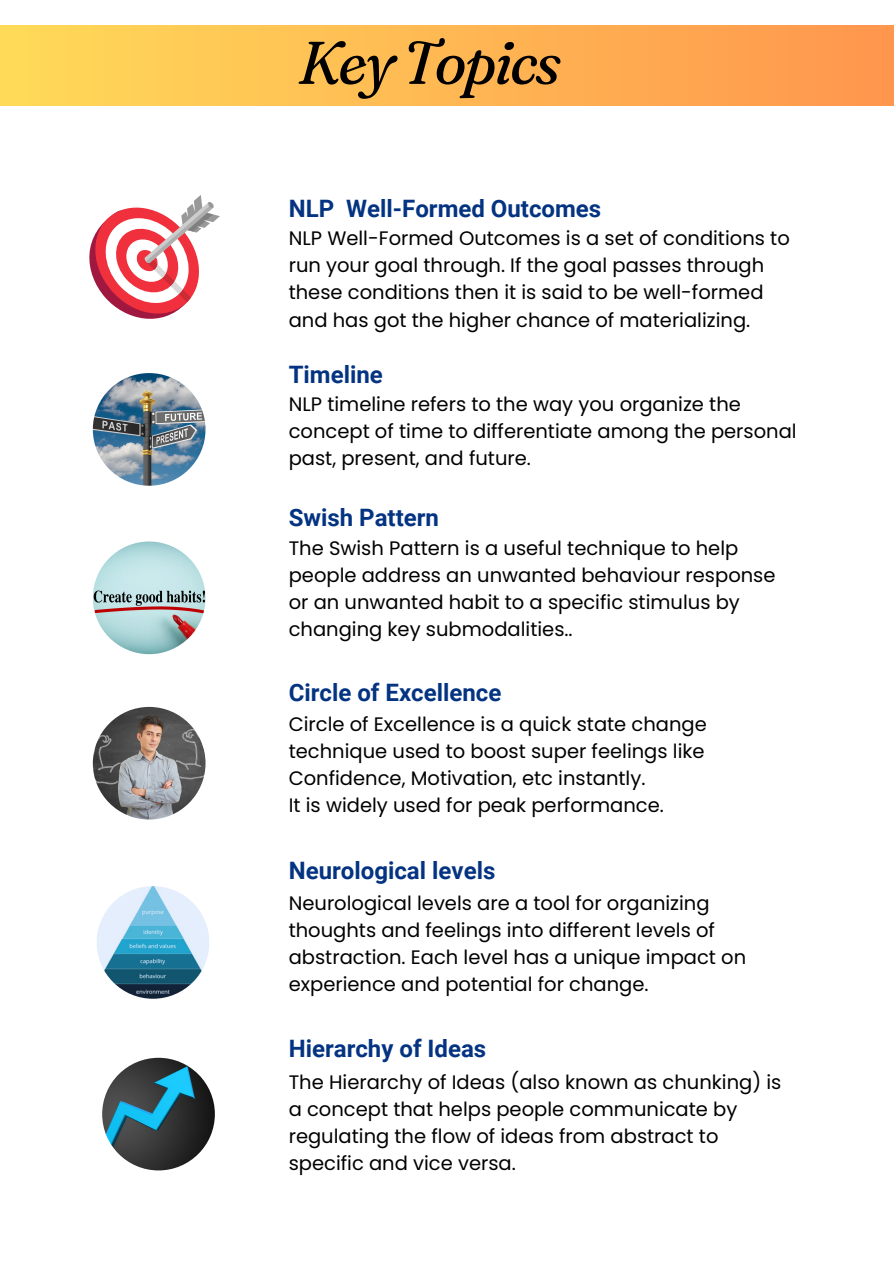
<style>
.page{position:relative;width:894px;height:1264px;background:#fff}
.page>*{position:absolute;margin:0;border:0;box-sizing:border-box;transform-origin:0 0}
.t1{font:italic 60.15px "Fraunces 9 pt";letter-spacing:-.045em;color:#000}
.t2{font:700 24px "Roboto";color:#043382}
.t3{font:19.5px/27px "Poppins";color:#000}
</style>
<div class="page">
<svg style="left:97px;top:886px;width:112px;height:113px"></svg>
<svg style="left:102px;top:1057px;width:113px;height:114px"></svg>
<svg style="left:92px;top:706px;width:114px;height:114px"></svg>
<svg style="left:92px;top:541px;width:114px;height:114px"></svg>
<svg style="left:92px;top:373px;width:114px;height:113px"></svg>
<svg style="left:89px;top:195px;width:131px;height:124px"></svg>
<div style="left:0;top:26px;width:893px;height:79px;background:linear-gradient(to right,#ffdb58,#ff964e)"></div>
<h2 class="t1" style="left:298px;top:25px;width:264px">Key Topics</h2>
<h2 class="t2" style="left:288px;top:195px;width:314px">NLP Well-Formed Outcomes</h2>
<p class="t3" style="left:288px;top:225px;width:502px">NLP Well-Formed Outcomes is a set of conditions to run your goal through. If the goal passes through these conditions then it is said to be well-formed and has got the higher chance of materializing.</p>
<p class="t2" style="left:288px;top:360px;width:96px">Timeline</p>
<p class="t3" style="left:288px;top:390px;width:509px">NLP timeline refers to the way you organize the concept of time to differentiate among the personal past, present, and future.</p>
<p class="t2" style="left:288px;top:504px;width:152px">Swish Pattern</p>
<h2 class="t3" style="left:288px;top:535px;width:488px">The Swish Pattern is a useful technique to help people address an unwanted behaviour response or an unwanted habit to a specific stimulus by changing key submodalities..</h2>
<p class="t2" style="left:288px;top:678px;width:214px">Circle of Excellence</p>
<p class="t3" style="left:288px;top:710px;width:419px;text-align:justify">Circle of Excellence is a quick state change technique used to boost super feelings like Confidence, Motivation, etc instantly.</p>
<h2 class="t3" style="left:288px;top:791px;width:376px">It is widely used for peak performance.</h2>
<p class="t2" style="left:288px;top:857px;width:208px">Neurological levels</p>
<h2 class="t3" style="left:288px;top:889px;width:459px">Neurological levels are a tool for organizing thoughts and feelings into different levels of abstraction. Each level has a unique impact on experience and potential for change.</h2>
<p class="t2" style="left:288px;top:1035px;width:199px">Hierarchy of Ideas</p>
<p class="t3" style="left:288px;top:1068px;width:494px">The Hierarchy of Ideas (also known as chunking) is a concept that helps people communicate by regulating the flow of ideas from abstract to specific and vice versa.</p>
</div>
